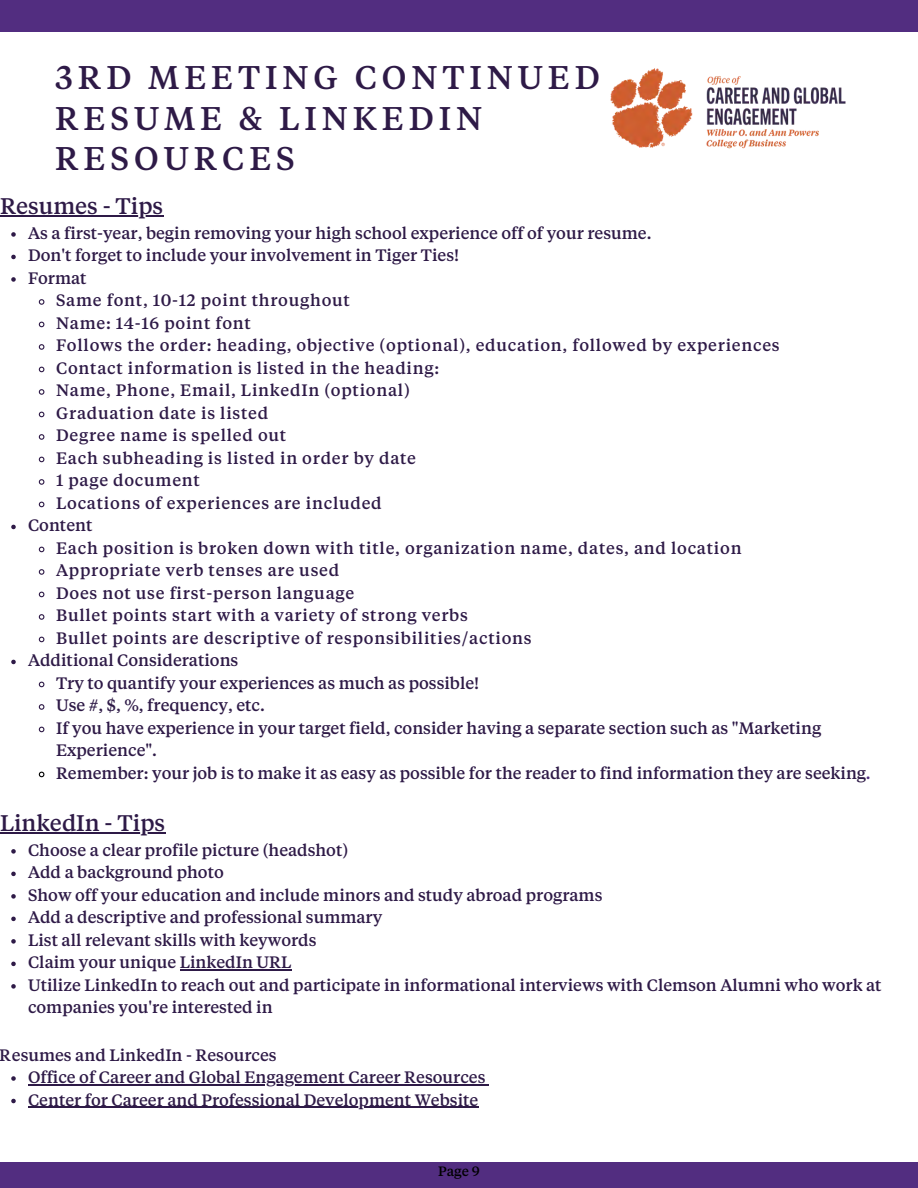
<style>
.page{position:relative;width:918px;height:1188px;background:#fff}
.page>*{position:absolute;margin:0;border:0;box-sizing:border-box;transform-origin:0 0}
.t1{font:500 32.7px/40.5px "Tiempos Text";letter-spacing:.15em;color:#2e1a47}
.t2{font:500 22.5px "Tiempos Text";color:#2e1a47}
.t3{font:500 16.5px/22.5px "Tiempos Text";color:#2e1a47}
.t4{font:500 16.5px "Tiempos Text";letter-spacing:.045em;color:#2e1a47}
.t5{font:500 13.5px "Tiempos Text";color:#000}
.s1{color:#522d80}
</style>
<div class="page">
<div style="left:0;top:0;width:918px;height:32px;background:#522d80"></div>
<div style="left:0;top:1162px;width:918px;height:26px;background:#522d80"></div>
<img style="left:610px;top:68px;width:236px;height:81px">
<svg style="left:11px;top:232px;width:5px;height:5px"></svg>
<svg style="left:11px;top:255px;width:5px;height:4px"></svg>
<svg style="left:11px;top:277px;width:5px;height:5px"></svg>
<svg style="left:38px;top:299px;width:7px;height:6px"></svg>
<svg style="left:38px;top:321px;width:7px;height:7px"></svg>
<svg style="left:38px;top:344px;width:7px;height:6px"></svg>
<svg style="left:38px;top:366px;width:7px;height:7px"></svg>
<svg style="left:38px;top:389px;width:7px;height:6px"></svg>
<svg style="left:38px;top:411px;width:7px;height:7px"></svg>
<svg style="left:38px;top:434px;width:7px;height:6px"></svg>
<svg style="left:38px;top:456px;width:7px;height:7px"></svg>
<svg style="left:38px;top:479px;width:7px;height:6px"></svg>
<svg style="left:38px;top:501px;width:7px;height:7px"></svg>
<svg style="left:11px;top:525px;width:5px;height:4px"></svg>
<svg style="left:38px;top:546px;width:7px;height:7px"></svg>
<svg style="left:38px;top:569px;width:7px;height:6px"></svg>
<svg style="left:38px;top:591px;width:7px;height:7px"></svg>
<svg style="left:38px;top:614px;width:7px;height:6px"></svg>
<svg style="left:38px;top:636px;width:7px;height:7px"></svg>
<svg style="left:11px;top:660px;width:5px;height:4px"></svg>
<svg style="left:38px;top:681px;width:7px;height:7px"></svg>
<svg style="left:38px;top:704px;width:7px;height:6px"></svg>
<svg style="left:38px;top:726px;width:7px;height:7px"></svg>
<svg style="left:38px;top:771px;width:7px;height:7px"></svg>
<hr style="left:0;top:215px;width:163px;height:1px;background:#2e1a47">
<svg style="left:11px;top:1076px;width:5px;height:5px"></svg>
<hr style="left:28px;top:1084px;width:457px;height:1px;background:#2e1a47">
<svg style="left:11px;top:1099px;width:5px;height:4px"></svg>
<hr style="left:28px;top:1107px;width:450px;height:1px;background:#2e1a47">
<svg style="left:11px;top:849px;width:5px;height:5px"></svg>
<svg style="left:11px;top:872px;width:5px;height:4px"></svg>
<svg style="left:11px;top:894px;width:5px;height:5px"></svg>
<svg style="left:11px;top:917px;width:5px;height:4px"></svg>
<svg style="left:11px;top:939px;width:5px;height:5px"></svg>
<svg style="left:11px;top:962px;width:5px;height:4px"></svg>
<hr style="left:180px;top:969px;width:111px;height:2px;background:#2e1a47">
<svg style="left:11px;top:984px;width:5px;height:5px"></svg>
<hr style="left:0;top:832px;width:165px;height:1px;background:#2e1a47">
<p class="t1" style="left:55px;top:59px;width:546px">3RD MEETING CONTINUED</p>
<p class="t1" style="left:55px;top:100px;width:429px">RESUME &amp; LINKEDIN<br>RESOURCES</p>
<p class="t2" style="left:0;top:196px;width:165px">Resumes - Tips</p>
<p class="t3" style="left:28px;top:223px;width:625px">As a first-year, begin removing your high school experience off of your resume.</p>
<p class="t3" style="left:28px;top:245px;width:433px">Don't forget to include your involvement in Tiger Ties!</p>
<p class="t3" style="left:28px;top:268px;width:60px">Format</p>
<p class="t4" style="left:56px;top:293px;width:295px">Same font, 10-12 point throughout</p>
<p class="t4" style="left:56px;top:316px;width:196px">Name: 14-16 point font</p>
<p class="t4" style="left:56px;top:338px;width:725px">Follows the order: heading, objective (optional), education, followed by experiences</p>
<p class="t4" style="left:56px;top:361px;width:385px">Contact information is listed in the heading:</p>
<p class="t4" style="left:56px;top:383px;width:355px">Name, Phone, Email, LinkedIn (optional)</p>
<p class="t4" style="left:56px;top:406px;width:214px">Graduation date is listed</p>
<p class="t4" style="left:56px;top:428px;width:232px">Degree name is spelled out</p>
<p class="t4" style="left:56px;top:451px;width:362px">Each subheading is listed in order by date</p>
<p class="t4" style="left:56px;top:473px;width:145px">1 page document</p>
<p class="t4" style="left:56px;top:496px;width:327px">Locations of experiences are included</p>
<p class="t3" style="left:28px;top:515px;width:66px">Content</p>
<p class="t4" style="left:56px;top:541px;width:687px">Each position is broken down with title, organization name, dates, and location</p>
<p class="t4" style="left:56px;top:563px;width:285px">Appropriate verb tenses are used</p>
<p class="t4" style="left:56px;top:586px;width:300px">Does not use first-person language</p>
<p class="t4" style="left:56px;top:608px;width:413px">Bullet points start with a variety of strong verbs</p>
<p class="t4" style="left:56px;top:631px;width:477px">Bullet points are descriptive of responsibilities/actions</p>
<p class="t3" style="left:28px;top:650px;width:212px">Additional Considerations</p>
<p class="t3" style="left:56px;top:673px;width:425px">Try to quantify your experiences as much as possible!</p>
<p class="t3" style="left:56px;top:695px;width:210px">Use #, $, %, frequency, etc.</p>
<p class="t3" style="left:56px;top:718px;width:767px">If you have experience in your target field, consider having a separate section such as "Marketing<br>Experience".</p>
<p class="t3" style="left:56px;top:763px;width:816px">Remember: your job is to make it as easy as possible for the reader to find information they are seeking<span class="s1">.</span></p>
<p class="t2" style="left:0;top:813px;width:167px">LinkedIn - Tips</p>
<p class="t3" style="left:28px;top:840px;width:322px">Choose a clear profile picture (headshot)</p>
<p class="t3" style="left:28px;top:862px;width:197px">Add a background photo</p>
<p class="t3" style="left:28px;top:885px;width:576px">Show off your education and include minors and study abroad programs</p>
<p class="t3" style="left:28px;top:907px;width:356px">Add a descriptive and professional summary</p>
<p class="t3" style="left:28px;top:930px;width:290px">List all relevant skills with keywords</p>
<p class="t3" style="left:28px;top:952px;width:265px">Claim your unique LinkedIn URL</p>
<p class="t3" style="left:28px;top:975px;width:855px">Utilize LinkedIn to reach out and participate in informational interviews with Clemson Alumni who work at companies you're interested in</p>
<p class="t3" style="left:0;top:1044px;width:278px">Resumes and LinkedIn - Resources</p>
<p class="t3" style="left:28px;top:1067px;width:459px">Office of Career and Global Engagement Career Resources</p>
<p class="t3" style="left:28px;top:1089px;width:452px">Center for Career and Professional Development Website</p>
<p class="t5" style="left:438px;top:1166px;width:43px">Page 9</p>
</div>
